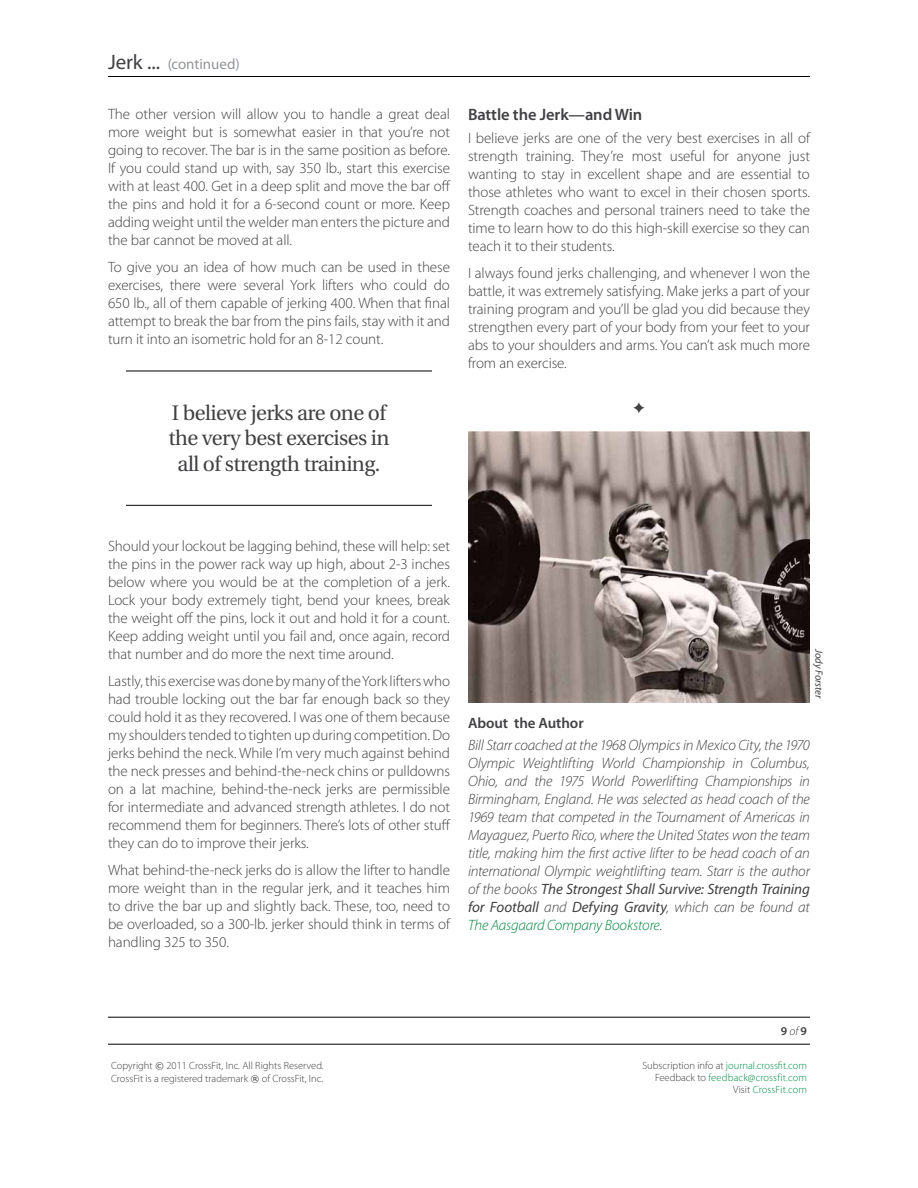
<style>
.page{position:relative;width:918px;height:1188px;background:#fff}
.page>*{position:absolute;margin:0;border:0;box-sizing:border-box;transform-origin:0 0}
.t1{font:21px/25.2px "Utopia";letter-spacing:-.025em;color:#414042;text-align:center}
.t2{font:600 16.5px "Myriad Pro";letter-spacing:-.005em;color:#414042}
.t3{font:300 15px/18px "Myriad Pro";letter-spacing:-.005em;color:#414042;text-align:justify}
.t4{font:italic 300 15px/18px "Myriad Pro";letter-spacing:-.01em;color:#414042;text-align:justify}
.t5{font:15px "Myriad Pro";letter-spacing:-.005em;color:#939598}
.t6{font:600 15px "Myriad Pro";letter-spacing:-.005em;color:#414042}
.t7{font:600 12px "Myriad Pro";color:#414042}
.t8{font:300 10.5px/12.6px "Myriad Pro";color:#414042}
.t9{font:300 10.5px/12px "Myriad Pro";color:#008d49;text-align:right}
.t10{font:italic 10.5px "Myriad Pro";letter-spacing:-.005em;color:#414042}
.s1{font-size:21px;color:#414042}
.s2{font-weight:400}
.s3{color:#00853f}
.s4{font-weight:300;font-style:italic}
.s5{font-family:"Verdana";font-weight:400;font-size:9px}
.s6{color:#414042}
</style>
<div class="page">
<hr style="left:108px;top:76px;width:702px;height:1px;background:#000">
<hr style="left:108px;top:1017px;width:702px;height:1px;background:#000">
<hr style="left:108px;top:1044px;width:702px;height:1px;background:#000">
<hr style="left:126px;top:371px;width:306px;height:1px;background:#000">
<hr style="left:126px;top:505px;width:306px;height:1px;background:#000">
<img style="left:468px;top:431px;width:342px;height:272px">
<p class="t5" style="left:108px;top:56px;width:133px"><span class="s1">Jerk ...</span> (continued)</p>
<p class="t3" style="left:108px;top:106px;width:344px">The other version will allow you to handle a great deal more weight but is somewhat easier in that you’re not going to recover. The bar is in the same position as before.<br>If you could stand up with, say 350 lb., start this exercise with at least 400. Get in a deep split and move the bar off the pins and hold it for a 6-second count or more. Keep adding weight until the welder man enters the picture and the bar cannot be moved at all.</p>
<p class="t3" style="left:108px;top:259px;width:344px">To give you an idea of how much can be used in these exercises, there were several York lifters who could do 650 lb., all of them capable of jerking 400. When that final attempt to break the bar from the pins fails, stay with it and turn it into an isometric hold for an 8-12 count.</p>
<h1 class="t1" style="left:168px;top:401px;width:223px">I believe jerks are one of the very best exercises in all of strength training.</h1>
<p class="t2" style="left:468px;top:106px;width:176px">Battle the Jerk—and Win</p>
<p class="t3" style="left:468px;top:129px;width:344px">I believe jerks are one of the very best exercises in all of strength training. They’re most useful for anyone just wanting to stay in excellent shape and are essential to those athletes who want to excel in their chosen sports.<br>Strength coaches and personal trainers need to take the time to learn how to do this high-skill exercise so they can teach it to their students.</p>
<p class="t3" style="left:468px;top:264px;width:344px">I always found jerks challenging, and whenever I won the battle, it was extremely satisfying. Make jerks a part of your training program and you’ll be glad you did because they strengthen every part of your body from your feet to your abs to your shoulders and arms. You can’t ask much more from an exercise.</p>
<p class="t3" style="left:108px;top:538px;width:344px">Should your lockout be lagging behind, these will help: set the pins in the power rack way up high, about 2-3 inches below where you would be at the completion of a jerk.<br>Lock your body extremely tight, bend your knees, break the weight off the pins, lock it out and hold it for a count.<br>Keep adding weight until you fail and, once again, record that number and do more the next time around.</p>
<p class="t3" style="left:108px;top:673px;width:344px">Lastly, this exercise was done by many of the York lifters who had trouble locking out the bar far enough back so they could hold it as they recovered. I was one of them because my shoulders tended to tighten up during competition. Do jerks behind the neck. While I’m very much against behind the neck presses and behind-the-neck chins or pulldowns on a lat machine, behind-the-neck jerks are permissible for intermediate and advanced strength athletes. I do not recommend them for beginners. There’s lots of other stuff they can do to improve their jerks.</p>
<p class="t3" style="left:108px;top:862px;width:344px">What behind-the-neck jerks do is allow the lifter to handle more weight than in the regular jerk, and it teaches him to drive the bar up and slightly back. These, too, need to be overloaded, so a 300-lb. jerker should think in terms of handling 325 to 350.</p>
<p class="t10" style="left:825px;top:649px;width:51px;rotate:90deg">Jody Forster</p>
<p class="t6" style="left:468px;top:715px;width:117px">About the Author</p>
<p class="t4" style="left:468px;top:737px;width:344px">Bill Starr coached at the 1968 Olympics in Mexico City, the 1970<br>Olympic Weightlifting World Championship in Columbus, Ohio, and the 1975 World Powerlifting Championships in Birmingham, England. He was selected as head coach of the 1969 team that competed in the Tournament of Americas in Mayaguez, Puerto Rico, where the United States won the team title, making him the first active lifter to be head coach of an international Olympic weightlifting team. Starr is the author of the books <span class="s2">The Strongest Shall Survive: Strength Training for Football</span> and <span class="s2">Defying Gravity</span>, which can be found at <span class="s3">The Aasgaard Company Bookstore</span>.</p>
<p class="t7" style="left:781px;top:1024px;width:28px">9 <span class="s4">of</span> 9</p>
<p class="t8" style="left:111px;top:1060px;width:214px">Copyright <span class="s5">©</span> 2011 CrossFit, Inc. All Rights Reserved.<br>CrossFit is a registered trademark <span class="s5">®</span> of CrossFit, Inc.</p>
<p class="t9" style="left:642px;top:1060px;width:166px"><span class="s6">Subscription info at</span> journal.crossfit.com<br><span class="s6">Feedback to</span> feedback@crossfit.com<br><span class="s6">Visit</span> CrossFit.com</p>
</div>
